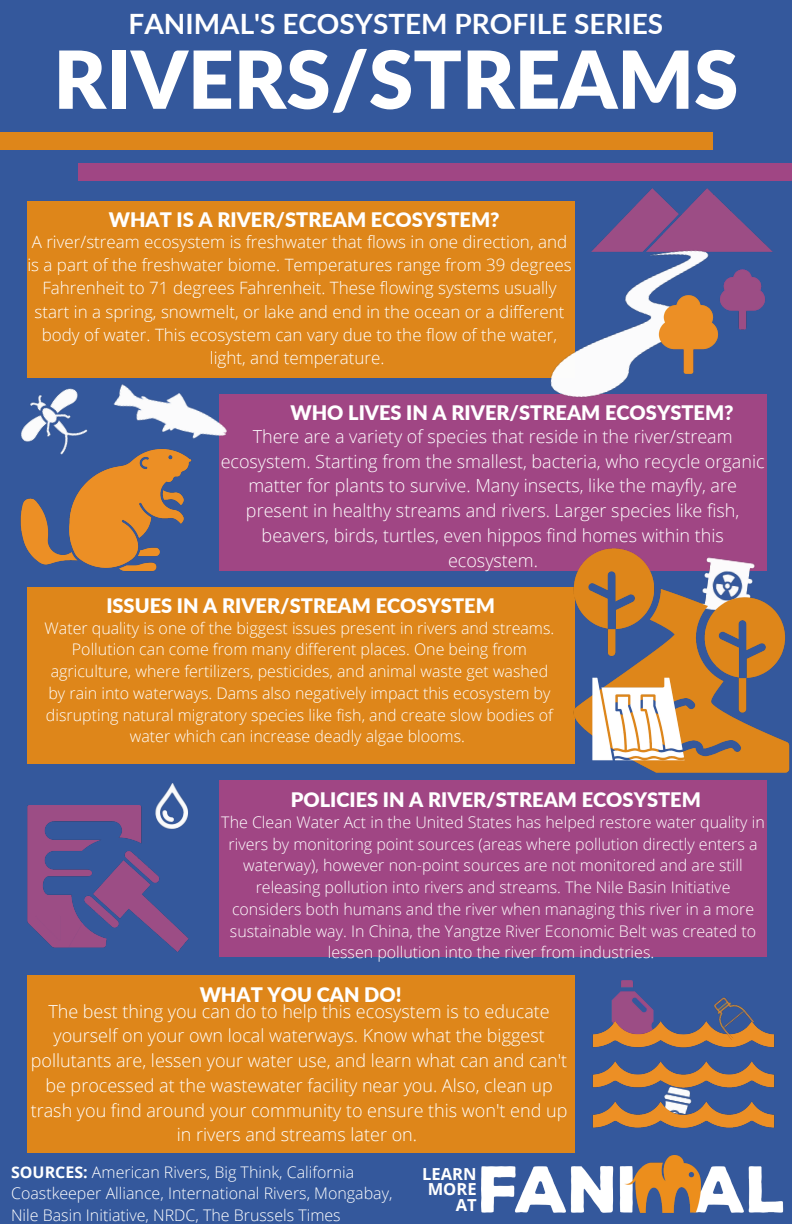
<style>
.page{position:relative;width:792px;height:1224px;background:#34589c}
.page>*{position:absolute;margin:0;border:0;box-sizing:border-box;transform-origin:0 0}
.t1{font:900 80px "Lato";color:#fff}
.t2{font:700 28px "Lato";color:#fff}
.t3{font:900 20px "Lato";color:#fff}
.t4{font:300 18px/24.8px "Open Sans";color:#fff;text-align:center}
.t5{font:300 17px/23.2px "Open Sans";color:#fff;text-align:center}
.t6{font:700 16.6px "Open Sans";color:#fff}
.t7{font:300 16px/21.8px "Open Sans";color:#fff;text-align:center}
.s1{font-weight:700}
</style>
<div class="page">
<div style="left:0;top:132px;width:713px;height:17px;background:#de861a"></div>
<div style="left:79px;top:164px;width:713px;height:17px;background:#a04684"></div>
<div style="left:27px;top:201px;width:547px;height:177px;background:#de861a"></div>
<div style="left:219px;top:394px;width:548px;height:177px;background:#a04684"></div>
<div style="left:27px;top:587px;width:547px;height:177px;background:#de861a"></div>
<div style="left:219px;top:780px;width:548px;height:177px;background:#a04684"></div>
<div style="left:27px;top:976px;width:547px;height:177px;background:#de861a"></div>
<img style="left:481px;top:1166px;width:303px;height:47px">
<img style="left:573px;top:548px;width:217px;height:225px">
<img style="left:20px;top:498px;width:163px;height:74px">
<img style="left:63px;top:391px;width:164px;height:131px">
<img style="left:21px;top:384px;width:110px;height:112px">
<img style="left:573px;top:650px;width:135px;height:123px">
<img style="left:27px;top:805px;width:203px;height:171px">
<img style="left:122px;top:783px;width:100px;height:73px">
<img style="left:553px;top:975px;width:231px;height:228px">
<img style="left:687px;top:976px;width:80px;height:77px">
<img style="left:519px;top:149px;width:273px;height:15px">
<img style="left:550px;top:188px;width:223px;height:210px">
<img style="left:697px;top:254px;width:76px;height:91px">
<img style="left:629px;top:275px;width:119px;height:119px">
<p class="t2" style="left:129px;top:6px;width:536px">FANIMAL'S ECOSYSTEM PROFILE SERIES</p>
<p class="t1" style="left:54px;top:30px;width:686px">RIVERS/STREAMS</p>
<p class="t3" style="left:109px;top:207px;width:392px">WHAT IS A RIVER/STREAM ECOSYSTEM?</p>
<p class="t5" style="left:27px;top:230px;width:546px">A river/stream ecosystem is freshwater that flows in one direction, and is a part of the freshwater biome. Temperatures range from 39 degrees Fahrenheit to 71 degrees Fahrenheit. These flowing systems usually start in a spring, snowmelt, or lake and end in the ocean or a different body of water. This ecosystem can vary due to the flow of the water, light, and temperature.</p>
<p class="t3" style="left:290px;top:401px;width:445px">WHO LIVES IN A RIVER/STREAM ECOSYSTEM?</p>
<p class="t4" style="left:221px;top:423px;width:545px">There are a variety of species that reside in the river/stream ecosystem. Starting from the smallest, bacteria, who recycle organic matter for plants to survive. Many insects, like the mayfly, are present in healthy streams and rivers. Larger species like fish, beavers, birds, turtles, even hippos find homes within this ecosystem.</p>
<p class="t3" style="left:106px;top:593px;width:390px">ISSUES IN A RIVER/STREAM ECOSYSTEM</p>
<p class="t7" style="left:45px;top:616px;width:511px">Water quality is one of the biggest issues present in rivers and streams.<br>Pollution can come from many different places. One being from agriculture, where fertilizers, pesticides, and animal waste get washed by rain into waterways. Dams also negatively impact this ecosystem by disrupting natural migratory species like fish, and create slow bodies of water which can increase deadly algae blooms.</p>
<p class="t3" style="left:291px;top:788px;width:412px">POLICIES IN A RIVER/STREAM ECOSYSTEM</p>
<p class="t7" style="left:221px;top:811px;width:545px">The Clean Water Act in the United States has helped restore water quality in rivers by monitoring point sources (areas where pollution directly enters a waterway), however non-point sources are not monitored and are still releasing pollution into rivers and streams. The Nile Basin Initiative considers both humans and the river when managing this river in a more sustainable way. In China, the Yangtze River Economic Belt was created to lessen pollution into the river from industries.</p>
<p class="t3" style="left:200px;top:983px;width:203px">WHAT YOU CAN DO!</p>
<p class="t4" style="left:31px;top:998px;width:538px">The best thing you can do to help this ecosystem is to educate yourself on your own local waterways. Know what the biggest pollutants are, lessen your water use, and learn what can and can't be processed at the wastewater facility near you. Also, clean up trash you find around your community to ensure this won't end up in rivers and streams later on.</p>
<p class="t7" style="left:11px;top:1160px;width:383px;text-align:left"><span class="s1">SOURCES:</span> American Rivers, Big Think, California<br>Coastkeeper Alliance, International Rivers, Mongabay,<br>Nile Basin Initiative, NRDC, The Brussels Times</p>
<p class="t6" style="left:422px;top:1162px;width:56px">LEARN</p>
<p class="t6" style="left:428px;top:1178px;width:51px">MORE</p>
<p class="t6" style="left:456px;top:1193px;width:23px">AT</p>
</div>
